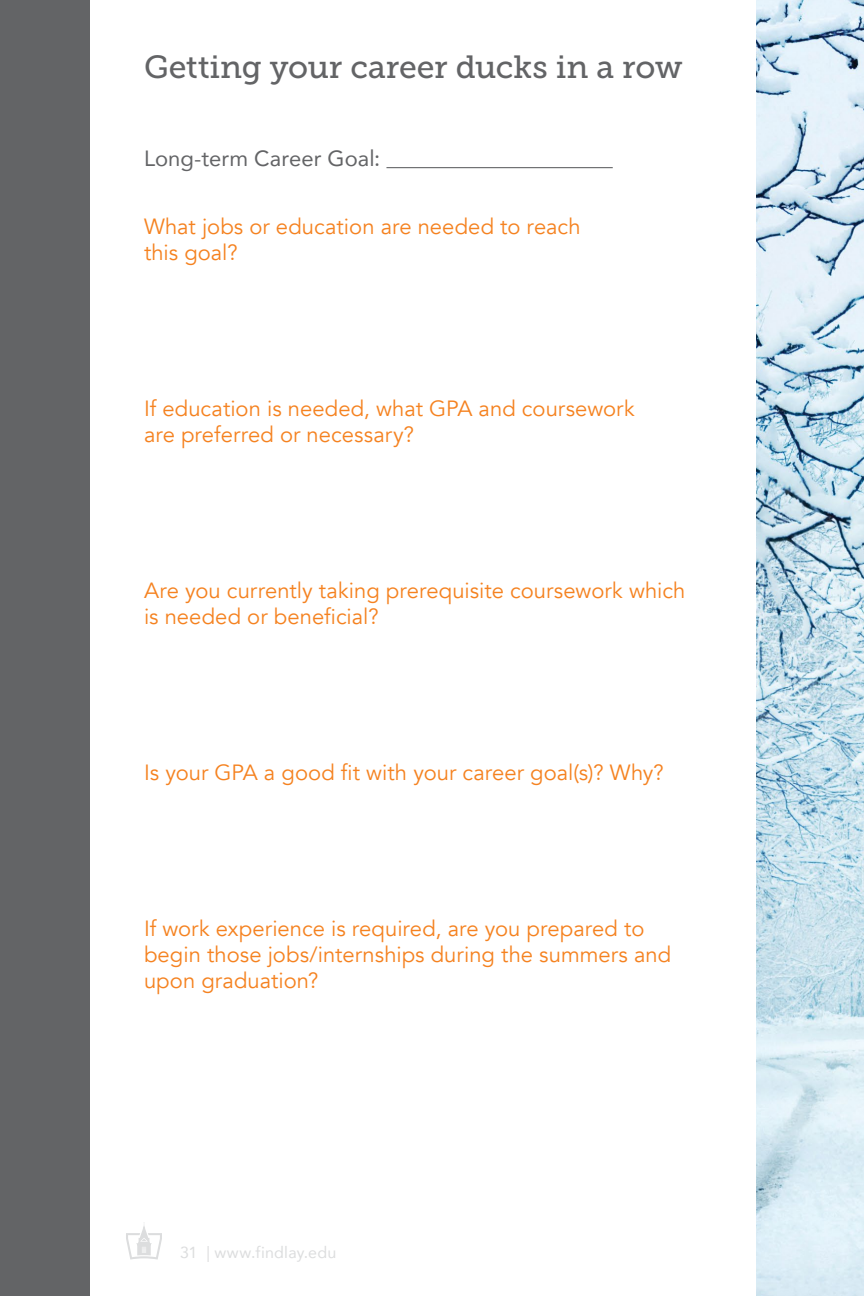
<style>
.page{position:relative;width:864px;height:1296px;background:#fff}
.page>*{position:absolute;margin:0;border:0;box-sizing:border-box;transform-origin:0 0}
.t1{font:32px "Museo Slab 500";color:#636466}
.t2{font:22px/26px "Avenir";color:#f58220}
.t3{font:22px "Avenir";letter-spacing:.005em;color:#636466}
.t4{font:16px "Avenir";letter-spacing:.015em;color:#dcddde}
</style>
<div class="page">
<div style="left:0;top:0;width:90px;height:1296px;background:#636466"></div>
<svg style="left:126px;top:1225px;width:36px;height:35px"></svg>
<hr style="left:386px;top:167px;width:227px;height:1px;background:#636466">
<img style="left:756px;top:0;width:108px;height:1296px">
<h1 class="t1" style="left:144px;top:49px;width:540px">Getting your career ducks in a row</h1>
<p class="t3" style="left:144px;top:141px;width:238px">Long-term Career Goal:</p>
<p class="t2" style="left:144px;top:214px;width:438px">What jobs or education are needed to reach this goal?</p>
<p class="t2" style="left:144px;top:396px;width:492px">If education is needed, what GPA and coursework are preferred or necessary?</p>
<p class="t2" style="left:144px;top:578px;width:543px">Are you currently taking prerequisite coursework which is needed or beneficial?</p>
<p class="t2" style="left:144px;top:760px;width:521px">Is your GPA a good fit with your career goal(s)? Why?</p>
<p class="t2" style="left:144px;top:916px;width:529px">If work experience is required, are you prepared to begin those jobs/internships during the summers and upon graduation?</p>
<p class="t4" style="left:180px;top:1239px;width:158px">31 | www.findlay.edu</p>
</div>
